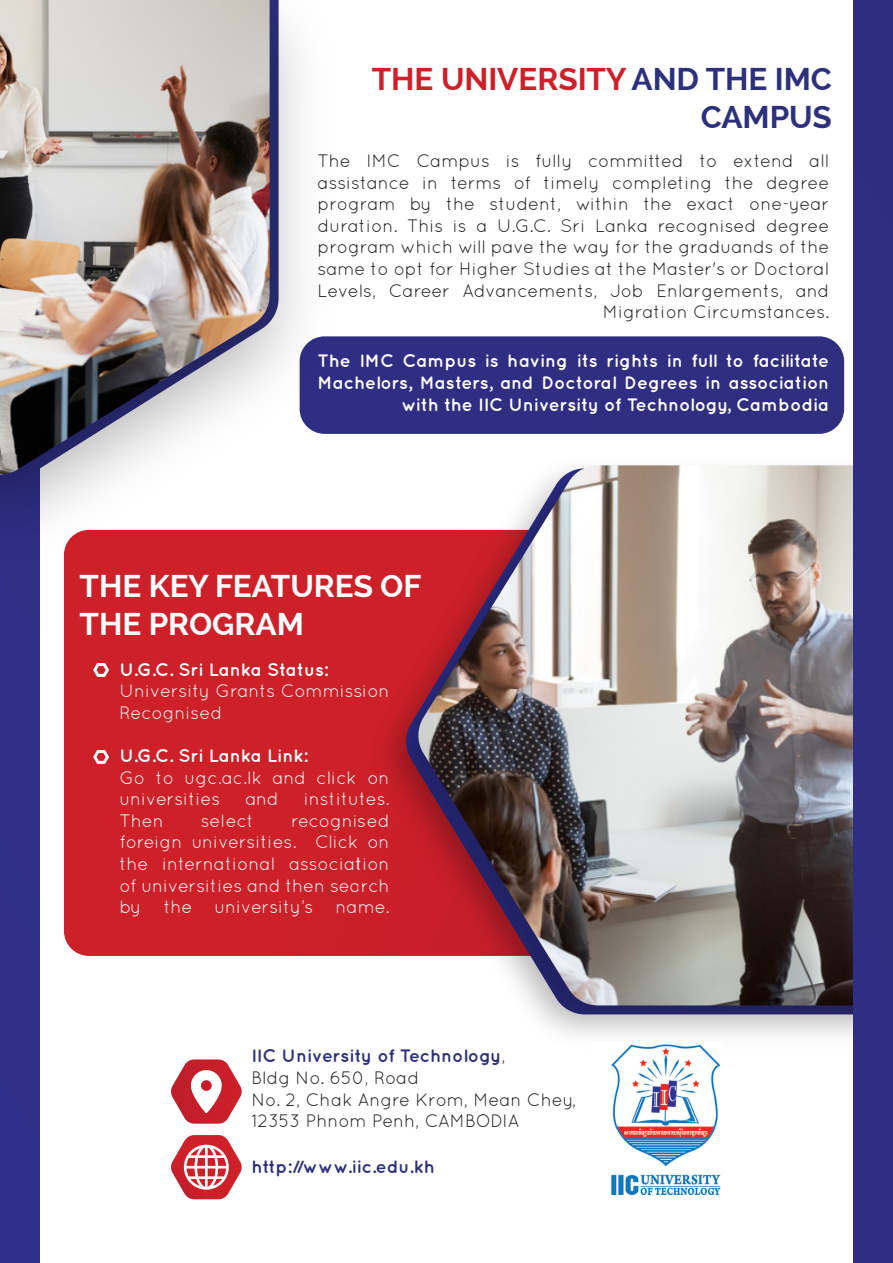
<style>
.page{position:relative;width:893px;height:1263px;background:#fff}
.page>*{position:absolute;margin:0;border:0;box-sizing:border-box;transform-origin:0 0}
.t1{font:700 31.5px/37.7px "Raleway";color:#2d307b;text-align:right}
.t2{font:700 31.5px/37.7px "Raleway";color:#fff}
.t3{font:18px/21.6px "Quicksand";color:#231f20;text-align:right}
.t4{font:18px/21.6px "Quicksand";color:#fff}
.t5{font:700 18px/21.6px "Quicksand";color:#fff;text-align:right}
.t6{font:700 18px "Quicksand";color:#2d307b}
.s1{color:#cf2029}
.s2{font-weight:700;color:#2d307b}
</style>
<div class="page">
<div style="left:64px;top:594px;width:295px;height:362px;background:#ce2028"></div>
<div style="left:359px;top:336px;width:485px;height:98px;background:#2f2e81"></div>
<div style="left:0;top:0;width:39px;height:1263px;background:#2f2f88"></div>
<img style="left:0;top:0;width:359px;height:594px">
<img style="left:0;top:0;width:270px;height:475px">
<svg style="left:93px;top:663px;width:16px;height:14px"></svg>
<svg style="left:93px;top:750px;width:16px;height:14px"></svg>
<img style="left:359px;top:444px;width:495px;height:617px">
<img style="left:417px;top:465px;width:437px;height:540px">
<div style="left:854px;top:0;width:39px;height:1263px;background:#2f2e80"></div>
<svg style="left:171px;top:1135px;width:71px;height:64px"></svg>
<svg style="left:171px;top:1059px;width:71px;height:65px"></svg>
<img style="left:592px;top:1041px;width:130px;height:154px">
<h1 class="t1" style="left:372px;top:60px;width:462px"><span class="s1">THE UNIVERSITY</span> AND THE IMC<br>CAMPUS</h1>
<p class="t3" style="left:318px;top:150px;width:513px">The IMC Campus is fully committed to extend all assistance in terms of timely completing the degree program by the student, within the exact one-year duration. This is a U.G.C. Sri Lanka recognised degree program which will pave the way for the graduands of the same to opt for Higher Studies at the Master's or Doctoral Levels, Career Advancements, Job Enlargements, and Migration Circumstances.</p>
<p class="t5" style="left:318px;top:350px;width:513px">The IMC Campus is having its rights in full to facilitate<br>Machelors, Masters, and Doctoral Degrees in association with the IIC University of Technology, Cambodia</p>
<h1 class="t2" style="left:80px;top:567px;width:343px">THE KEY FEATURES OF<br>THE PROGRAM</h1>
<p class="t5" style="left:120px;top:658px;width:210px">U.G.C. Sri Lanka Status:</p>
<p class="t4" style="left:120px;top:680px;width:271px">University Grants Commission<br>Recognised</p>
<p class="t5" style="left:120px;top:744px;width:190px">U.G.C. Sri Lanka Link:</p>
<p class="t4" style="left:120px;top:766px;width:271px">Go to ugc.ac.lk and click on universities</p>
<p class="t4" style="left:245px;top:788px;width:35px">and</p>
<p class="t4" style="left:304px;top:788px;width:87px">institutes.</p>
<p class="t4" style="left:120px;top:809px;width:272px;text-align:justify;text-indent:171px">recognised foreign universities. Click on the international association of universities and then search by the university’s name.</p>
<p class="t4" style="left:120px;top:809px;width:46px">Then</p>
<p class="t4" style="left:201px;top:809px;width:55px">select</p>
<p class="t3" style="left:251px;top:1045px;width:326px;text-align:left"><span class="s2">IIC University of Technology</span>,<br>Bldg No. 650, Road<br>No. 2, Chak Angre Krom, Mean Chey,<br>12353 Phnom Penh, CAMBODIA</p>
<p class="t6" style="left:251px;top:1155px;width:185px">http://www.iic.edu.kh</p>
</div>
